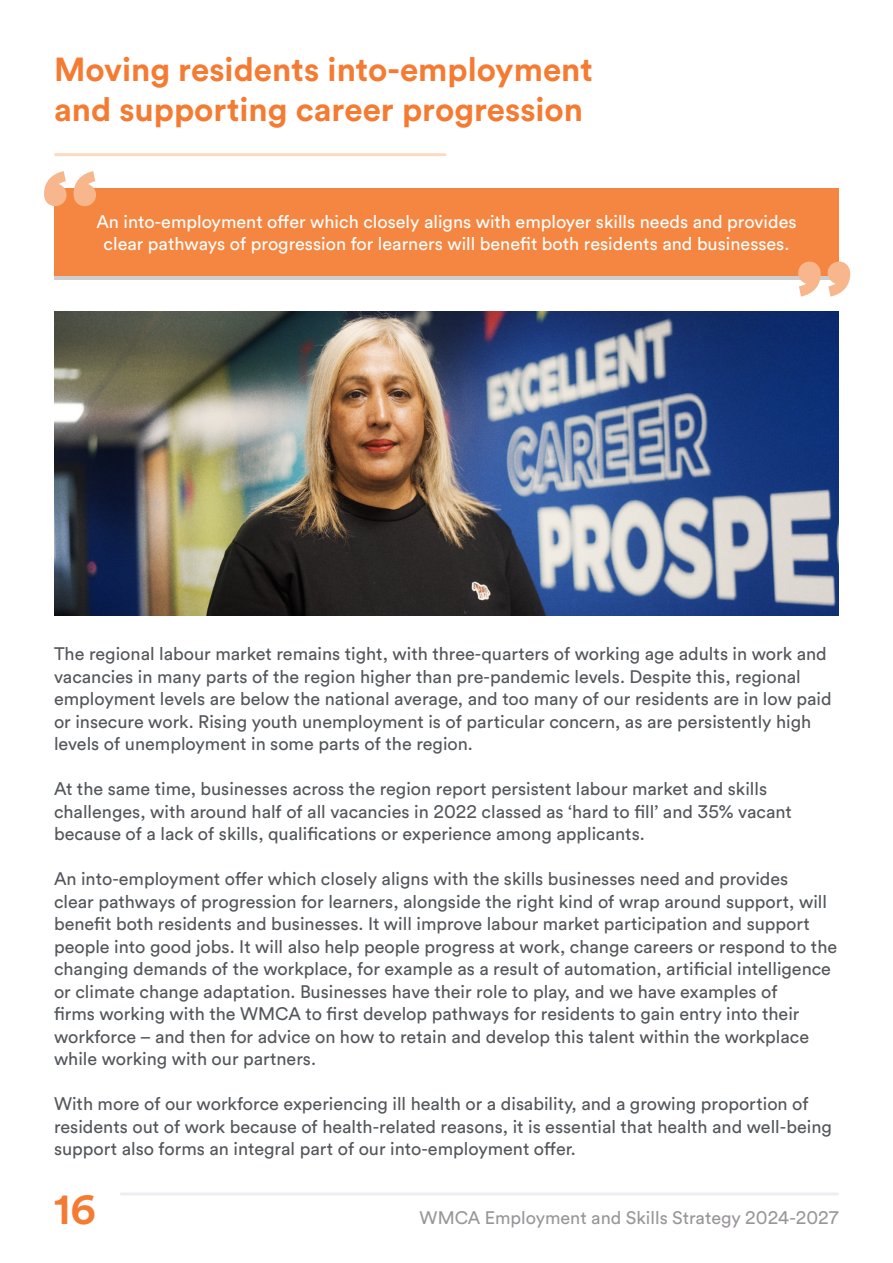
<style>
.page{position:relative;width:893px;height:1263px;background:#fff}
.page>*{position:absolute;margin:0;border:0;box-sizing:border-box;transform-origin:0 0}
.t1{font:700 40.2px "WMCA Circular Cap Num";color:#f47b31}
.t2{font:700 33px/40.5px "WMCA Circular Cap Num";color:#f47b31}
.Body_Grey{font:18px/22.5px "WMCA Circular Cap Num";color:#53565a}
.Body_White{font:18px/22.5px "WMCA Circular Cap Num";color:#fff;text-align:center}
.t3{font:18px "WMCA Circular Cap Num";color:#99969a}
</style>
<div class="page">
<hr style="left:121px;top:1192px;width:716px;height:3px;background:#efedf3">
<hr style="left:56px;top:153px;width:389px;height:3px;background:#fdd9c0">
<div style="left:54px;top:189px;width:784px;height:87px;background:#f58641"></div>
<hr style="left:54px;top:276px;width:785px;height:3px;background:#cecdcf">
<svg style="left:44px;top:171px;width:52px;height:35px"></svg>
<svg style="left:798px;top:262px;width:52px;height:35px"></svg>
<img style="left:54px;top:311px;width:785px;height:304px">
<h2 class="t2" style="left:54px;top:49px;width:540px">Moving residents into-employment and supporting career progression</h2>
<p class="Body_White" style="left:96px;top:211px;width:702px">An into-employment offer which closely aligns with employer skills needs and provides clear pathways of progression for learners will benefit both residents and businesses.</p>
<p class="Body_Grey" style="left:54px;top:643px;width:779px">The regional labour market remains tight, with three-quarters of working age adults in work and vacancies in many parts of the region higher than pre-pandemic levels. Despite this, regional employment levels are below the national average, and too many of our residents are in low paid or insecure work. Rising youth unemployment is of particular concern, as are persistently high levels of unemployment in some parts of the region.</p>
<p class="Body_Grey" style="left:54px;top:778px;width:739px">At the same time, businesses across the region report persistent labour market and skills challenges, with around half of all vacancies in 2022 classed as ‘hard to fill’ and 35% vacant because of a lack of skills, qualifications or experience among applicants.</p>
<p class="Body_Grey" style="left:54px;top:868px;width:785px">An into-employment offer which closely aligns with the skills businesses need and provides<br>clear pathways of progression for learners, alongside the right kind of wrap around support, will benefit both residents and businesses. It will improve labour market participation and support people into good jobs. It will also help people progress at work, change careers or respond to the changing demands of the workplace, for example as a result of automation, artificial intelligence or climate change adaptation. Businesses have their role to play, and we have examples of<br>firms working with the WMCA to first develop pathways for residents to gain entry into their workforce – and then for advice on how to retain and develop this talent within the workplace while working with our partners.</p>
<p class="Body_Grey" style="left:54px;top:1093px;width:779px">With more of our workforce experiencing ill health or a disability, and a growing proportion of residents out of work because of health-related reasons, it is essential that health and well-being support also forms an integral part of our into-employment offer.</p>
<h1 class="t1" style="left:54px;top:1187px;width:44px">16</h1>
<p class="t3" style="left:420px;top:1207px;width:421px">WMCA Employment and Skills Strategy 2024-2027</p>
</div>
